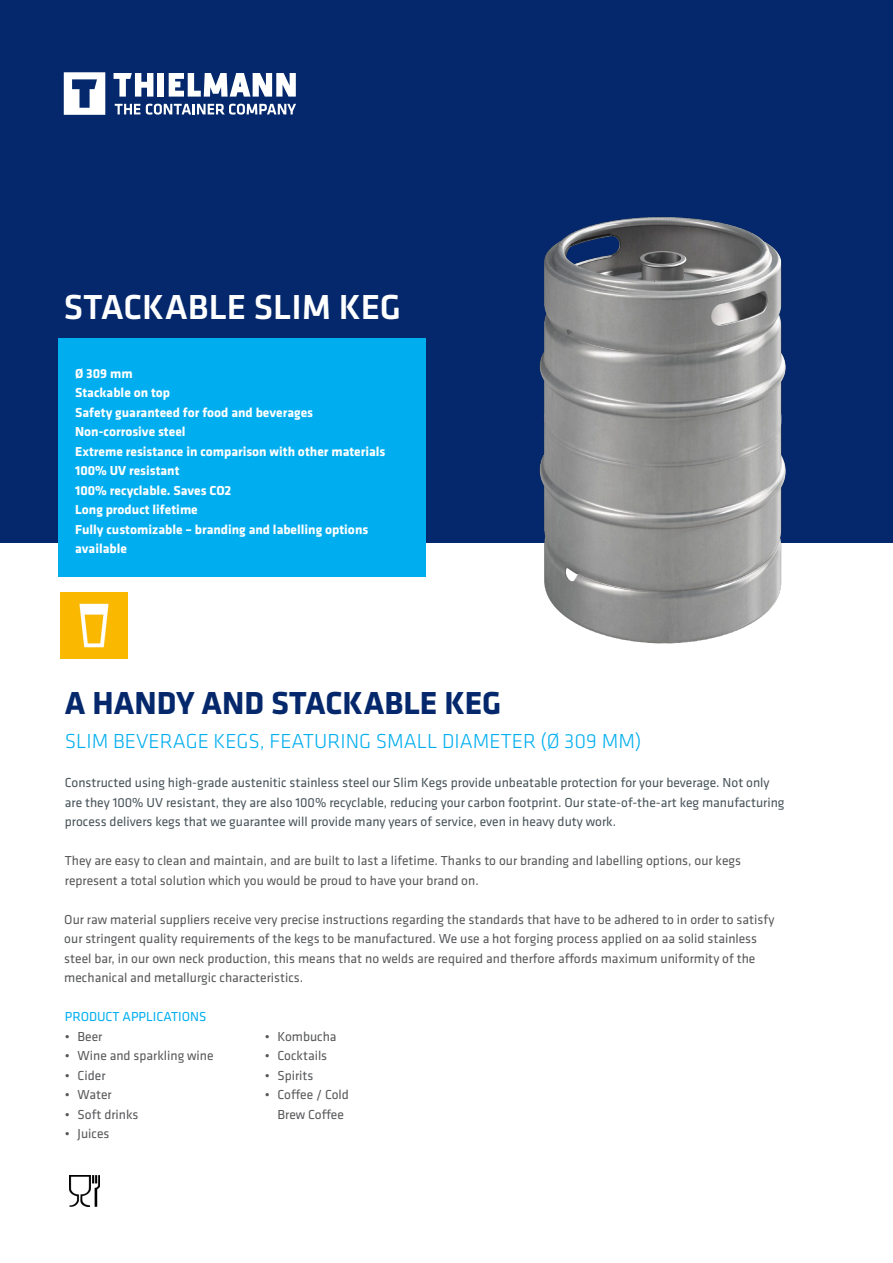
<style>
.page{position:relative;width:893px;height:1263px;background:#fff}
.page>*{position:absolute;margin:0;border:0;box-sizing:border-box;transform-origin:0 0}
.Titular{font:500 36px "Klavika";color:#fff}
.Subtitular{font:700 33px "Klavika";color:#04286b}
.Tit_Parrafo{font:300 21px "Klavika";color:#00aeef}
.t1{font:13.5px/19.5px "Klavika";color:#57585a}
.t2{font:13.5px/19.5px "Klavika";color:#475359}
.t3{font:700 13.5px/19.5px "Klavika";color:#fff}
.t4{font:13.5px "Klavika";color:#00aeef}
</style>
<div class="page">
<div style="left:0;top:0;width:893px;height:543px;background:#04286b"></div>
<svg style="left:64px;top:72px;width:41px;height:43px"></svg>
<svg style="left:114px;top:73px;width:39px;height:24px"></svg>
<div style="left:158px;top:73px;width:6px;height:24px;background:#fff"></div>
<svg style="left:169px;top:73px;width:127px;height:24px"></svg>
<svg style="left:115px;top:104px;width:25px;height:10px"></svg>
<svg style="left:146px;top:104px;width:150px;height:11px"></svg>
<div style="left:58px;top:339px;width:367px;height:238px;background:#00aeef"></div>
<img style="left:61px;top:592px;width:67px;height:67px">
<img style="left:69px;top:1175px;width:31px;height:31px">
<img style="left:485px;top:168px;width:351px;height:476px">
<p class="Titular" style="left:64px;top:283px;width:338px">STACKABLE SLIM KEG</p>
<p class="t3" style="left:75px;top:363px;width:59px">Ø 309 mm</p>
<p class="t3" style="left:75px;top:382px;width:97px">Stackable on top</p>
<p class="t3" style="left:75px;top:402px;width:240px">Safety guaranteed for food and beverages</p>
<p class="t3" style="left:75px;top:421px;width:112px">Non-corrosive steel</p>
<p class="t3" style="left:75px;top:441px;width:312px">Extreme resistance in comparison with other materials</p>
<p class="t3" style="left:75px;top:460px;width:106px">100% UV resistant</p>
<p class="t3" style="left:75px;top:480px;width:158px">100% recyclable. Saves CO2</p>
<p class="t3" style="left:75px;top:499px;width:124px">Long product lifetime</p>
<p class="t3" style="left:75px;top:519px;width:295px">Fully customizable – branding and labelling options available</p>
<p class="Subtitular" style="left:65px;top:679px;width:438px">A HANDY AND STACKABLE KEG</p>
<p class="Tit_Parrafo" style="left:65px;top:728px;width:578px">SLIM BEVERAGE KEGS, FEATURING SMALL DIAMETER (Ø 309 MM)</p>
<p class="t2" style="left:65px;top:772px;width:721px">Constructed using high-grade austenitic stainless steel our Slim Kegs provide unbeatable protection for your beverage. Not only are they 100% UV resistant, they are also 100% recyclable, reducing your carbon footprint. Our state-of-the-art keg manufacturing process delivers kegs that we guarantee will provide many years of service, even in heavy duty work.</p>
<p class="t1" style="left:65px;top:850px;width:678px">They are easy to clean and maintain, and are built to last a lifetime. Thanks to our branding and labelling options, our kegs represent a total solution which you would be proud to have your brand on.</p>
<p class="t1" style="left:64px;top:909px;width:712px">Our raw material suppliers receive very precise instructions regarding the standards that have to be adhered to in order to satisfy our stringent quality requirements of the kegs to be manufactured. We use a hot forging process applied on aa solid stainless steel bar, in our own neck production, this means that no welds are required and therfore affords maximum uniformity of the mechanical and metallurgic characteristics.</p>
<p class="t4" style="left:65px;top:1008px;width:143px">PRODUCT APPLICATIONS</p>
<p class="t1" style="left:65px;top:1026px;width:39px">• Beer</p>
<p class="t1" style="left:65px;top:1045px;width:150px">• Wine and sparkling wine</p>
<p class="t1" style="left:65px;top:1065px;width:42px">• Cider</p>
<p class="t1" style="left:65px;top:1084px;width:48px">• Water</p>
<p class="t1" style="left:65px;top:1104px;width:75px">• Soft drinks</p>
<p class="t1" style="left:65px;top:1123px;width:46px">• Juices</p>
<p class="t1" style="left:265px;top:1026px;width:73px">• Kombucha</p>
<p class="t1" style="left:265px;top:1045px;width:64px">• Cocktails</p>
<p class="t1" style="left:265px;top:1065px;width:50px">• Spirits</p>
<p class="t1" style="left:265px;top:1084px;width:86px;text-align:center">• Coffee / Cold<br>Brew Coffee</p>
</div>
